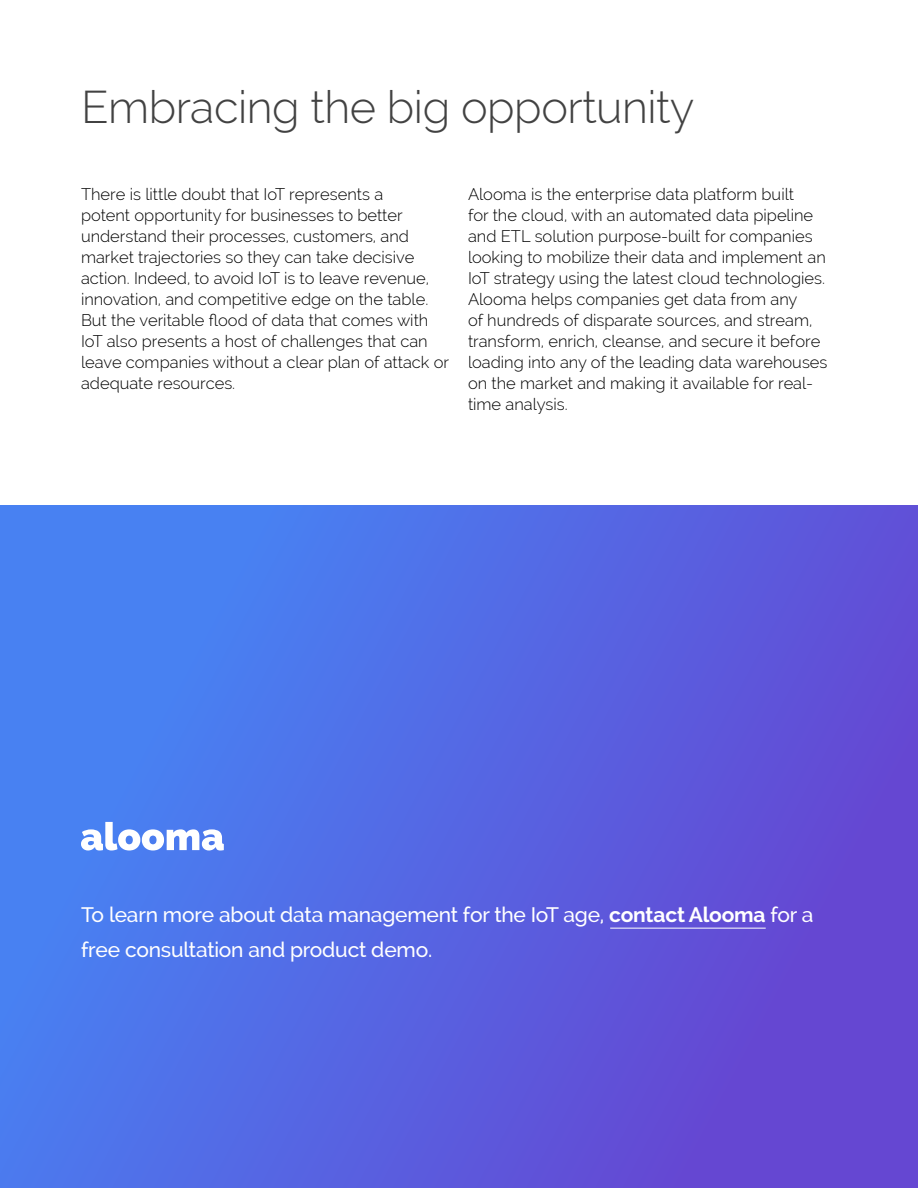
<style>
.page{position:relative;width:918px;height:1188px;background:#fff}
.page>*{position:absolute;margin:0;border:0;box-sizing:border-box;transform-origin:0 0}
.Headline{font:300 45px "Raleway";letter-spacing:-.01em;color:#424242}
.Headline-2{font:500 21px/34.2px "Raleway";letter-spacing:-.01em;color:#fff}
.Body{font:300 16.5px/21px "Raleway";color:#000}
.s1{font-weight:700}
</style>
<div class="page">
<div style="left:0;top:505px;width:918px;height:683px;background:linear-gradient(to right,#4684f4,#6646d1)"></div>
<svg style="left:81px;top:822px;width:143px;height:28px"></svg>
<hr style="left:610px;top:928px;width:156px;height:1px;background:#fff">
<p class="Headline" style="left:81px;top:81px;width:615px">Embracing the big opportunity</p>
<p class="Body" style="left:81px;top:183px;width:370px">There is little doubt that IoT represents a<br>potent opportunity for businesses to better understand their processes, customers, and market trajectories so they can take decisive action. Indeed, to avoid IoT is to leave revenue, innovation, and competitive edge on the table.<br>But the veritable flood of data that comes with IoT also presents a host of challenges that can leave companies without a clear plan of attack or adequate resources.</p>
<p class="Body" style="left:468px;top:183px;width:361px">Alooma is the enterprise data platform built<br>for the cloud, with an automated data pipeline and ETL solution purpose-built for companies looking to mobilize their data and implement an IoT strategy using the latest cloud technologies.<br>Alooma helps companies get data from any<br>of hundreds of disparate sources, and stream, transform, enrich, cleanse, and secure it before loading into any of the leading data warehouses on the market and making it available for real&shy;time analysis.</p>
<p class="Headline-2" style="left:81px;top:898px;width:734px">To learn more about data management for the IoT age, <span class="s1">contact Alooma</span> for a free consultation and product demo.</p>
</div>
